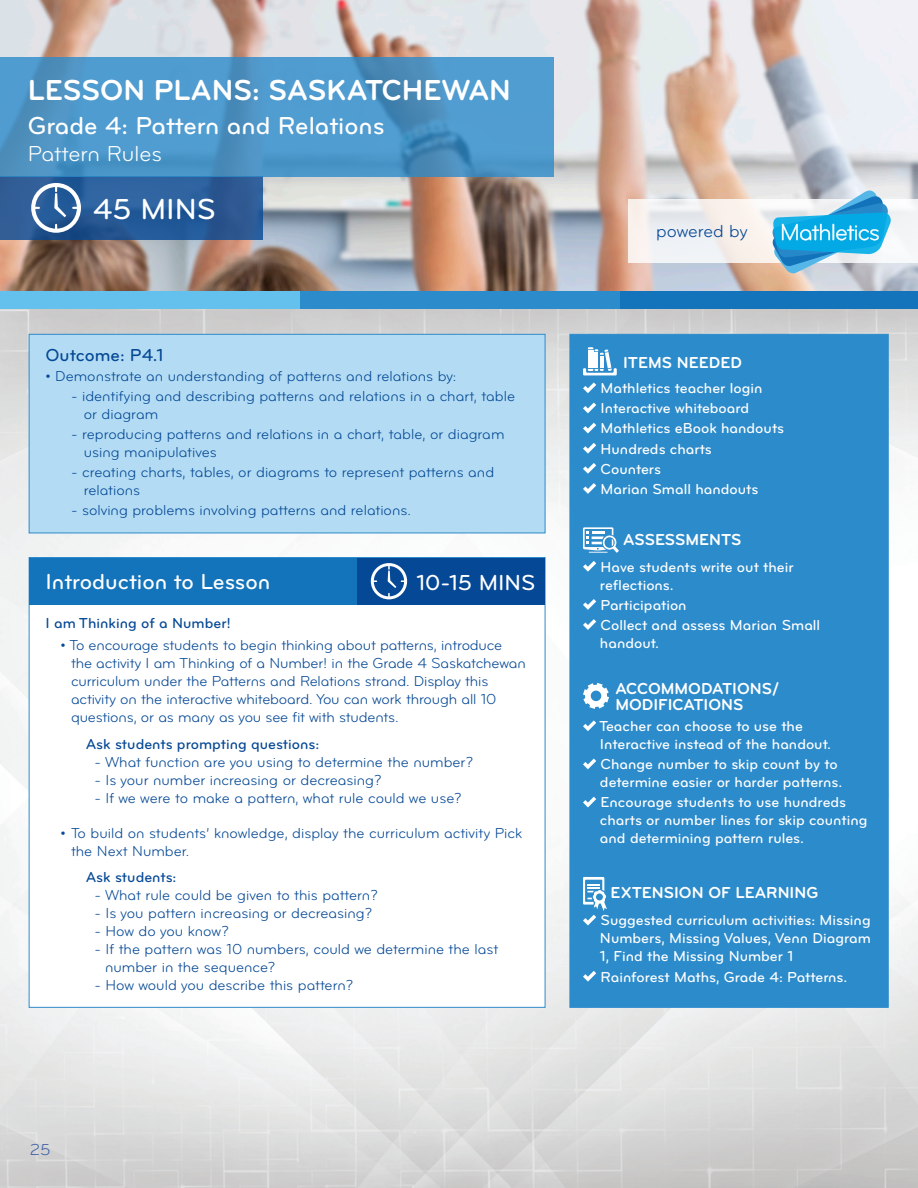
<style>
.page{position:relative;width:918px;height:1188px;background:#fff}
.page>*{position:absolute;margin:0;border:0;box-sizing:border-box;transform-origin:0 0}
.t1{font:30px "Bryant Bold Alternate";color:#fff}
.t2{font:30px "Bryant Medium Alternate";color:#fff}
.t3{font:25.5px "Bryant Medium Alternate";color:#fff}
.t4{font:22.5px "Bryant Medium Alternate";color:#fff}
.t5{font:22.5px "Bryant Regular Alternate";letter-spacing:-.01em;color:#fff}
.t6{font:18px "Bryant Medium Alternate";color:#054895}
.t7{font:18px "Bryant Regular Alternate";letter-spacing:-.005em;color:#054895}
.t8{font:16.5px/16.5px "Bryant Bold Alternate";color:#fff}
.t9{font:16.5px "Bryant Regular Alternate";color:#3f60a6}
.t10{font:15px/18px "Bryant Regular Alternate";color:#054895}
.t11{font:15px/18px "Bryant Medium Alternate";color:#fff}
.t12{font:15px "Bryant Medium Alternate";color:#054895}
</style>
<div class="page">
<img style="left:0;top:0;width:918px;height:291px">
<img style="left:0;top:308px;width:918px;height:880px">
<div style="left:619px;top:291px;width:299px;height:17px;background:#1374bb"></div>
<svg style="left:629px;top:199px;width:289px;height:64px;fill:#f5f2f1"></svg>
<svg style="left:772px;top:189px;width:119px;height:85px"></svg>
<svg style="left:0;top:176px;width:263px;height:64px;background:#295c98"></svg>
<svg style="left:31px;top:183px;width:50px;height:50px"></svg>
<div style="left:0;top:291px;width:300px;height:17px;background:#64c0ec"></div>
<div style="left:300px;top:291px;width:319px;height:17px;background:#2c8bcb"></div>
<svg style="left:0;top:57px;width:554px;height:119px;background:#4d96c9"></svg>
<div style="left:570px;top:334px;width:319px;height:674px;background:#2c8bcb;border:1px solid #2c8bcb"></div>
<svg style="left:583px;top:382px;width:13px;height:11px"></svg>
<svg style="left:583px;top:403px;width:13px;height:10px"></svg>
<svg style="left:583px;top:423px;width:13px;height:10px"></svg>
<svg style="left:583px;top:443px;width:13px;height:11px"></svg>
<svg style="left:583px;top:463px;width:13px;height:11px"></svg>
<svg style="left:583px;top:483px;width:13px;height:11px"></svg>
<svg style="left:583px;top:347px;width:34px;height:28px"></svg>
<svg style="left:583px;top:561px;width:13px;height:11px"></svg>
<svg style="left:583px;top:599px;width:13px;height:11px"></svg>
<svg style="left:583px;top:619px;width:13px;height:11px"></svg>
<svg style="left:583px;top:527px;width:36px;height:26px"></svg>
<svg style="left:583px;top:720px;width:13px;height:11px"></svg>
<svg style="left:583px;top:759px;width:13px;height:10px"></svg>
<svg style="left:583px;top:797px;width:13px;height:10px"></svg>
<svg style="left:583px;top:683px;width:26px;height:26px"></svg>
<svg style="left:583px;top:971px;width:13px;height:11px"></svg>
<svg style="left:583px;top:877px;width:24px;height:48px"></svg>
<div style="left:29px;top:557px;width:516px;height:451px;background:#fff;border:1px solid #2c8bcb"></div>
<div style="left:29px;top:558px;width:389px;height:47px;background:#1374bb"></div>
<div style="left:29px;top:334px;width:516px;height:199px;background:#b3dcf4;border:1px solid #2c8bcb"></div>
<div style="left:357px;top:558px;width:188px;height:47px;background:#054895"></div>
<svg style="left:371px;top:563px;width:36px;height:36px"></svg>
<h1 class="t1" style="left:28px;top:72px;width:485px">LESSON PLANS: SASKATCHEWAN</h1>
<h2 class="t3" style="left:28px;top:110px;width:358px">Grade 4: Pattern and Relations</h2>
<h3 class="t5" style="left:28px;top:140px;width:136px">Pattern Rules</h3>
<h1 class="t2" style="left:93px;top:191px;width:124px">45 MINS</h1>
<p class="t6" style="left:45px;top:344px;width:120px">Outcome: P4.1</p>
<p class="t10" style="left:45px;top:367px;width:412px">• Demonstrate an understanding of patterns and relations by:</p>
<p class="t10" style="left:84px;top:387px;width:433px;text-indent:-13px">- identifying and describing patterns and relations in a chart, table or diagram</p>
<p class="t10" style="left:84px;top:425px;width:422px;text-indent:-13px">- reproducing patterns and relations in a chart, table, or diagram using manipulatives</p>
<p class="t10" style="left:84px;top:463px;width:412px;text-indent:-13px">- creating charts, tables, or diagrams to represent patterns and relations</p>
<p class="t10" style="left:71px;top:502px;width:341px">- solving problems involving patterns and relations.</p>
<h3 class="t4" style="left:45px;top:567px;width:226px">Introduction to Lesson</h3>
<h3 class="t4" style="left:416px;top:568px;width:121px">10-15 MINS</h3>
<p class="t12" style="left:45px;top:614px;width:187px">I am Thinking of a Number!</p>
<p class="t10" style="left:71px;top:636px;width:456px;text-indent:-11px">• To encourage students to begin thinking about patterns, introduce the activity I am Thinking of a Number! in the Grade 4 Saskatchewan curriculum under the Patterns and Relations strand. Display this activity on the interactive whiteboard. You can work through all 10 questions, or as many as you see fit with students.</p>
<p class="t12" style="left:86px;top:735px;width:235px">Ask students prompting questions:</p>
<p class="t10" style="left:94px;top:753px;width:380px">- What function are you using to determine the number?</p>
<p class="t10" style="left:94px;top:771px;width:289px">- Is your number increasing or decreasing?</p>
<p class="t10" style="left:94px;top:789px;width:369px">- If we were to make a pattern, what rule could we use?</p>
<p class="t10" style="left:71px;top:824px;width:453px;text-indent:-11px">• To build on students’ knowledge, display the curriculum activity Pick the Next Number.</p>
<p class="t12" style="left:86px;top:868px;width:92px">Ask students:</p>
<p class="t10" style="left:94px;top:886px;width:285px">- What rule could be given to this pattern?</p>
<p class="t10" style="left:94px;top:904px;width:279px">- Is you pattern increasing or decreasing?</p>
<p class="t10" style="left:94px;top:922px;width:136px">- How do you know?</p>
<p class="t10" style="left:105px;top:940px;width:395px;text-indent:-11px">- If the pattern was 10 numbers, could we determine the last number in the sequence?</p>
<p class="t10" style="left:94px;top:976px;width:260px">- How would you describe this pattern?</p>
<p class="t9" style="left:30px;top:1140px;width:22px">25</p>
<p class="t7" style="left:656px;top:221px;width:93px">powered by</p>
<p class="t8" style="left:623px;top:355px;width:120px">ITEMS NEEDED</p>
<p class="t11" style="left:601px;top:378px;width:185px;line-height:20.1px">Mathletics teacher login<br>Interactive whiteboard<br>Mathletics eBook handouts<br>Hundreds charts<br>Counters<br>Marian Small handouts</p>
<p class="t8" style="left:623px;top:531px;width:120px">ASSESSMENTS</p>
<p class="t11" style="left:600px;top:558px;width:195px">Have students write out their reflections.</p>
<p class="t11" style="left:601px;top:595px;width:221px;line-height:20.1px">Participation<br>Collect and assess Marian Small</p>
<p class="t11" style="left:600px;top:634px;width:61px">handout.</p>
<p class="t8" style="left:615px;top:680px;width:165px">ACCOMMODATIONS/<br>MODIFICATIONS</p>
<p class="t11" style="left:599px;top:717px;width:233px">Teacher can choose to use the<br>Interactive instead of the handout.</p>
<p class="t11" style="left:600px;top:755px;width:244px">Change number to skip count by to determine easier or harder patterns.</p>
<p class="t11" style="left:600px;top:793px;width:269px">Encourage students to use hundreds charts or number lines for skip counting and determining pattern rules.</p>
<p class="t8" style="left:611px;top:884px;width:209px">EXTENSION OF LEARNING</p>
<p class="t11" style="left:600px;top:911px;width:272px;text-align:justify">Suggested curriculum activities: Missing Numbers, Missing Values, Venn Diagram 1, Find the Missing Number 1</p>
<p class="t11" style="left:601px;top:968px;width:248px">Rainforest Maths, Grade 4: Patterns.</p>
</div>
